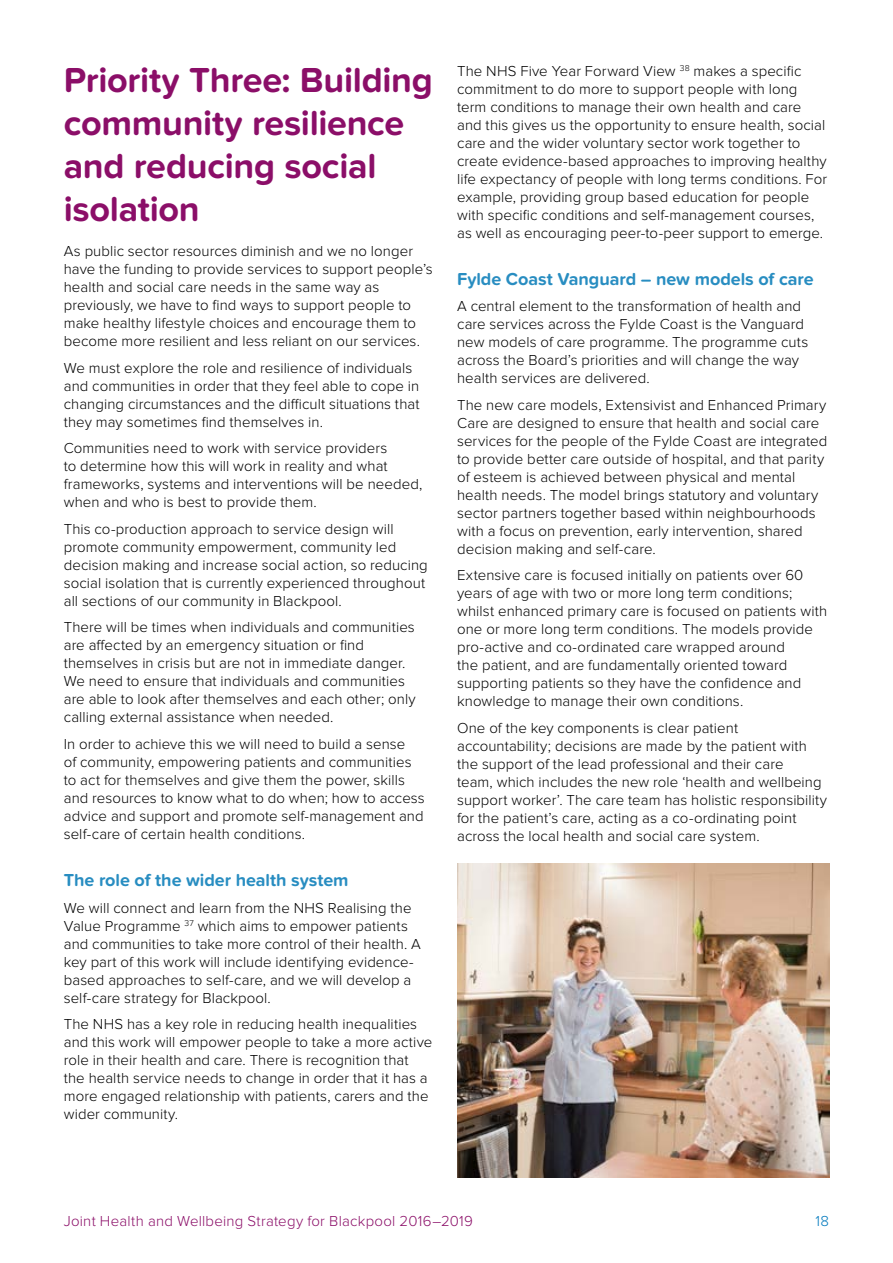
<style>
.page{position:relative;width:893px;height:1263px;background:#fff}
.page>*{position:absolute;margin:0;border:0;box-sizing:border-box;transform-origin:0 0}
.t1{font:700 36px/43.2px "Proxima Nova Soft";letter-spacing:-.01em;color:#8b0e68}
.t2{font:700 18px "Proxima Nova Soft";letter-spacing:-.005em;color:#288dc1}
.t3{font:300 15px/18px "Proxima Nova";letter-spacing:.005em;color:#000}
.t4{font:300 15px "Proxima Nova";letter-spacing:.015em;color:#8b0e68}
.t5{font:300 15px "Proxima Nova";color:#0079bd}
</style>
<div class="page">
<img style="left:457px;top:863px;width:372px;height:315px">
<h1 class="t1" style="left:64px;top:59px;width:371px">Priority Three: Building community resilience and reducing social isolation</h1>
<p class="t3" style="left:64px;top:242px;width:371px">As public sector resources diminish and we no longer have the funding to provide services to support people’s health and social care needs in the same way as previously, we have to find ways to support people to make healthy lifestyle choices and encourage them to become more resilient and less reliant on our services.</p>
<p class="t3" style="left:64px;top:359px;width:357px">We must explore the role and resilience of individuals and communities in order that they feel able to cope in changing circumstances and the difficult situations that they may sometimes find themselves in.</p>
<p class="t3" style="left:64px;top:439px;width:360px">Communities need to work with service providers<br>to determine how this will work in reality and what frameworks, systems and interventions will be needed, when and who is best to provide them.</p>
<p class="t3" style="left:64px;top:520px;width:365px">This co-production approach to service design will promote community empowerment, community led decision making and increase social action, so reducing social isolation that is currently experienced throughout all sections of our community in Blackpool.</p>
<p class="t3" style="left:64px;top:618px;width:354px">There will be times when individuals and communities are affected by an emergency situation or find themselves in crisis but are not in immediate danger.<br>We need to ensure that individuals and communities are able to look after themselves and each other; only calling external assistance when needed.</p>
<p class="t3" style="left:64px;top:735px;width:363px">In order to achieve this we will need to build a sense<br>of community, empowering patients and communities to act for themselves and give them the power, skills and resources to know what to do when; how to access advice and support and promote self-management and self-care of certain health conditions.</p>
<p class="t2" style="left:64px;top:870px;width:286px">The role of the wider health system</p>
<p class="t3" style="left:64px;top:899px;width:359px">We will connect and learn from the NHS Realising the Value Programme <sup>37</sup> which aims to empower patients and communities to take more control of their health. A key part of this work will include identifying evidence&shy;based approaches to self-care, and we will develop a self-care strategy for Blackpool.</p>
<p class="t3" style="left:64px;top:1015px;width:370px">The NHS has a key role in reducing health inequalities and this work will empower people to take a more active role in their health and care. There is recognition that the health service needs to change in order that it has a more engaged relationship with patients, carers and the wider community.</p>
<p class="t3" style="left:457px;top:62px;width:372px">The NHS Five Year Forward View <sup>38</sup> makes a specific commitment to do more to support people with long term conditions to manage their own health and care and this gives us the opportunity to ensure health, social care and the wider voluntary sector work together to create evidence-based approaches to improving healthy life expectancy of people with long terms conditions. For example, providing group based education for people with specific conditions and self-management courses, as well as encouraging peer-to-peer support to emerge.</p>
<p class="t2" style="left:457px;top:268px;width:358px">Fylde Coast Vanguard – new models of care</p>
<p class="t3" style="left:457px;top:297px;width:353px">A central element to the transformation of health and care services across the Fylde Coast is the Vanguard new models of care programme. The programme cuts across the Board’s priorities and will change the way health services are delivered.</p>
<p class="t3" style="left:457px;top:396px;width:372px">The new care models, Extensivist and Enhanced Primary Care are designed to ensure that health and social care services for the people of the Fylde Coast are integrated to provide better care outside of hospital, and that parity of esteem is achieved between physical and mental health needs. The model brings statutory and voluntary sector partners together based within neighbourhoods with a focus on prevention, early intervention, shared decision making and self-care.</p>
<p class="t3" style="left:457px;top:566px;width:372px">Extensive care is focused initially on patients over 60 years of age with two or more long term conditions; whilst enhanced primary care is focused on patients with one or more long term conditions. The models provide pro-active and co-ordinated care wrapped around<br>the patient, and are fundamentally oriented toward supporting patients so they have the confidence and knowledge to manage their own conditions.</p>
<p class="t3" style="left:457px;top:719px;width:372px">One of the key components is clear patient accountability; decisions are made by the patient with the support of the lead professional and their care<br>team, which includes the new role ‘health and wellbeing support worker’. The care team has holistic responsibility for the patient’s care, acting as a co-ordinating point across the local health and social care system.</p>
<p class="t4" style="left:64px;top:1213px;width:411px">Joint Health and Wellbeing Strategy for Blackpool 2016–2019</p>
<p class="t5" style="left:816px;top:1213px;width:15px">18</p>
</div>
